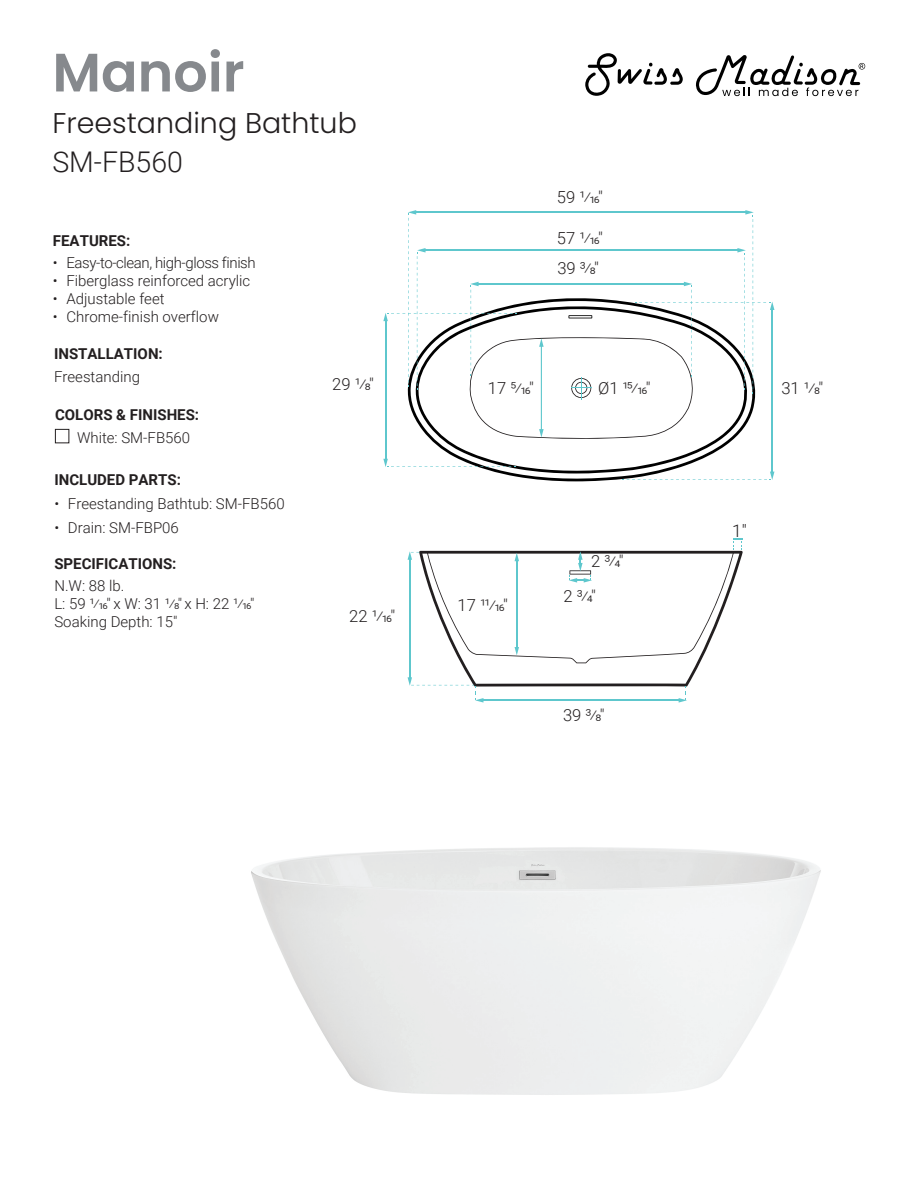
<style>
.page{position:relative;width:918px;height:1188px;background:#fff}
.page>*{position:absolute;margin:0;border:0;box-sizing:border-box;transform-origin:0 0}
.t1{font:600 54px "Poppins";color:#86898d}
.t2{font:300 28.5px "Poppins";color:#231f20}
.t3{font:300 28.5px "Roboto";color:#231f20}
.t4{font:300 17.4px "Roboto";color:#231f20}
.t5{font:300 16.65px "Roboto";color:#231f20}
.t6{font:300 15px/18px "Roboto";color:#231f20}
.t7{font:700 15px "Roboto";color:#231f20}
.t8{font:300 15px "Roboto";letter-spacing:-.025em;color:#231f20}
</style>
<div class="page">
<svg style="left:585px;top:53px;width:98px;height:43px"></svg>
<svg style="left:696px;top:55px;width:169px;height:41px"></svg>
<img style="left:251px;top:847px;width:570px;height:248px">
<div style="left:55px;top:429px;width:14px;height:14px;border:1px solid #231f20"></div>
<svg style="left:419px;top:551px;width:324px;height:136px"></svg>
<hr style="left:385px;top:320px;width:1px;height:140px;background:#5ec7cd">
<hr style="left:772px;top:308px;width:1px;height:165px;background:#5ec7cd">
<hr style="left:482px;top:700px;width:198px;height:1px;background:#5ec7cd">
<svg style="left:679px;top:686px;width:8px;height:17px"></svg>
<hr style="left:409px;top:558px;width:1px;height:121px;background:#5ec7cd">
<svg style="left:408px;top:677px;width:75px;height:26px"></svg>
<svg style="left:408px;top:551px;width:11px;height:9px"></svg>
<svg style="left:427px;top:539px;width:315px;height:124px"></svg>
<svg style="left:504px;top:474px;width:119px;height:7px"></svg>
<svg style="left:431px;top:440px;width:302px;height:34px"></svg>
<svg style="left:383px;top:459px;width:132px;height:8px"></svg>
<svg style="left:623px;top:472px;width:151px;height:8px"></svg>
<svg style="left:383px;top:210px;width:391px;height:230px"></svg>
<h1 class="t1" style="left:52px;top:41px;width:194px">Manoir</h1>
<h2 class="t2" style="left:52px;top:106px;width:306px">Freestanding Bathtub</h2>
<h2 class="t3" style="left:52px;top:142px;width:132px">SM-FB560</h2>
<p class="t5" style="left:557px;top:186px;width:48px">59 ¹⁄16"</p>
<p class="t7" style="left:53px;top:230px;width:79px">FEATURES:</p>
<p class="t8" style="left:53px;top:252px;width:204px">• Easy-to-clean, high-gloss finish</p>
<p class="t6" style="left:53px;top:271px;width:199px">• Fiberglass reinforced acrylic</p>
<p class="t6" style="left:53px;top:289px;width:113px">• Adjustable feet</p>
<p class="t6" style="left:53px;top:307px;width:168px">• Chrome-finish overflow</p>
<p class="t7" style="left:54px;top:343px;width:110px">INSTALLATION:</p>
<p class="t6" style="left:54px;top:367px;width:87px">Freestanding</p>
<p class="t7" style="left:55px;top:404px;width:146px">COLORS &amp; FINISHES:</p>
<p class="t6" style="left:77px;top:428px;width:115px">White: SM-FB560</p>
<p class="t7" style="left:54px;top:469px;width:128px">INCLUDED PARTS:</p>
<p class="t6" style="left:54px;top:494px;width:232px">• Freestanding Bathtub: SM-FB560</p>
<p class="t6" style="left:54px;top:518px;width:126px">• Drain: SM-FBP06</p>
<p class="t7" style="left:54px;top:553px;width:124px">SPECIFICATIONS:</p>
<p class="t6" style="left:54px;top:576px;width:201px">N.W: 88 lb.<br>L: 59 ¹⁄16" x W: 31 ¹⁄8" x H: 22 ¹⁄16"<br>Soaking Depth: 15"</p>
<p class="t5" style="left:557px;top:227px;width:48px">57 ¹⁄16"</p>
<p class="t5" style="left:557px;top:257px;width:43px">39 ³⁄8"</p>
<p class="t5" style="left:332px;top:373px;width:43px">29 ¹⁄8"</p>
<p class="t5" style="left:488px;top:377px;width:48px">17 5⁄16"</p>
<p class="t5" style="left:598px;top:376px;width:54px">Ø1 ¹5⁄16"</p>
<p class="t5" style="left:781px;top:376px;width:43px">31 ¹⁄8"</p>
<p class="t5" style="left:349px;top:604px;width:48px">22 ¹⁄16"</p>
<p class="t5" style="left:458px;top:594px;width:52px">17 ¹¹⁄16"</p>
<p class="t5" style="left:591px;top:550px;width:34px">2 ³⁄4"</p>
<p class="t5" style="left:564px;top:584px;width:34px">2 ³⁄4"</p>
<p class="t5" style="left:563px;top:704px;width:43px">39 ³⁄8"</p>
<p class="t4" style="left:732px;top:519px;width:16px">1"</p>
</div>
